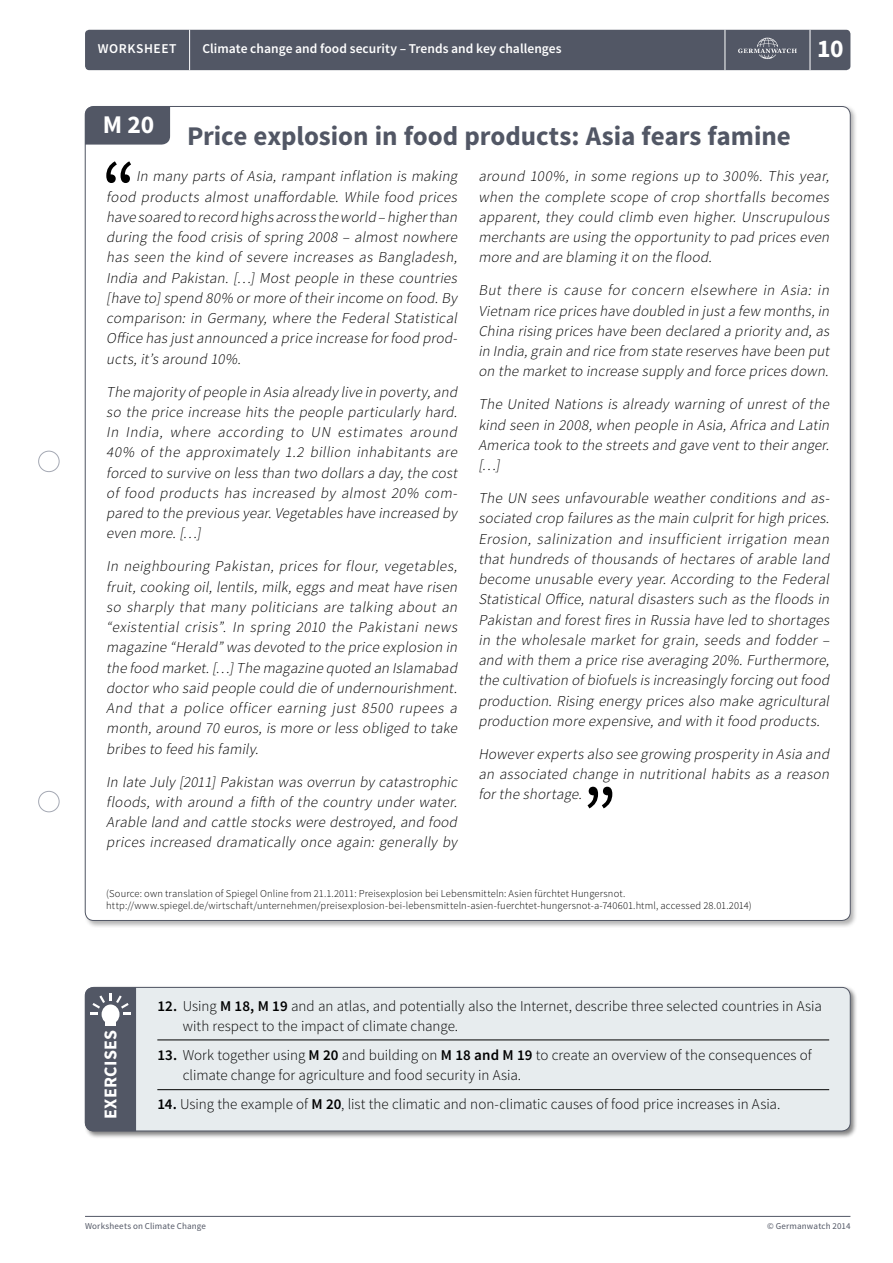
<style>
.page{position:relative;width:893px;height:1263px;background:#fff}
.page>*{position:absolute;margin:0;border:0;box-sizing:border-box;transform-origin:0 0}
.Zwischenüberschrift{font:700 27px "Source Sans Pro";letter-spacing:-.005em;color:#525765}
.t1{font:700 25.5px "Source Sans Pro";color:#fff}
.t2{font:700 18px "Source Sans Pro";letter-spacing:.02em;color:#fff}
.AB-fließ_2013_kursiv{font:italic 300 15px/20.2px "Source Sans Pro";letter-spacing:.005em;color:#000;text-align:justify}
.AB-fließ_2013{font:300 15px/20.2px "Source Sans Pro";color:#000}
.t3{font:600 13.5px "Source Sans Pro";letter-spacing:.005em;color:#fff}
.t4{font:600 13.5px "Source Sans Pro";letter-spacing:.04em;color:#fff}
.t5{font:300 10.5px/12px "Source Sans Pro";letter-spacing:.015em;color:#000}
.t6{font:9px "Source Sans Pro";letter-spacing:.02em;color:#525765}
.s1{font-weight:600}
</style>
<div class="page">
<div style="left:85px;top:30px;width:765px;height:40px;background:#525765;border-radius:4px"></div>
<svg style="left:738px;top:38px;width:59px;height:21px"></svg>
<div style="left:84px;top:105px;width:774px;height:823px;background:#000;opacity:.3"></div>
<div style="left:85px;top:106px;width:765px;height:814px;background:#fff;border-radius:9px"></div>
<div style="left:85px;top:106px;width:85px;height:39px;background:#525765"></div>
<svg style="left:106px;top:161px;width:25px;height:22px"></svg>
<svg style="left:587px;top:787px;width:25px;height:21px"></svg>
<div style="left:84px;top:985px;width:774px;height:154px;background:#000;opacity:.5"></div>
<div style="left:85px;top:987px;width:765px;height:144px;background:#e7ecee;border-radius:9px"></div>
<div style="left:85px;top:987px;width:765px;height:144px;border:1px solid #525765;border-radius:9px"></div>
<svg style="left:85px;top:987px;width:51px;height:144px;background:#5c616e"></svg>
<hr style="left:157px;top:1040px;width:672px;height:1px;background:#000">
<hr style="left:157px;top:1089px;width:672px;height:1px;background:#000">
<div style="left:38px;top:451px;width:22px;height:21px;border:1px solid #a4a8b3;border-radius:50%"></div>
<div style="left:38px;top:791px;width:22px;height:21px;border:1px solid #a4a8b3;border-radius:50%"></div>
<hr style="left:810px;top:30px;width:1px;height:40px;background:#fff">
<hr style="left:725px;top:30px;width:1px;height:40px;background:#fff">
<hr style="left:189px;top:30px;width:1px;height:40px;background:#fff">
<hr style="left:85px;top:1216px;width:765px;height:1px;background:#525765">
<p class="t4" style="left:98px;top:40px;width:80px">WORKSHEET</p>
<p class="t3" style="left:202px;top:40px;width:361px">Climate change and food security – Trends and key challenges</p>
<p class="t1" style="left:817px;top:32px;width:28px">10</p>
<h1 class="t1" style="left:103px;top:108px;width:53px">M 20</h1>
<p class="AB-fließ_2013_kursiv" style="left:106px;top:166px;width:356px;text-indent:30px">In many parts of Asia, rampant inflation is making food products almost unaffordable. While food prices have soared to record highs across the world – higherthan during the food crisis of spring 2008 – almost nowhere has seen the kind of severe increases as Bangladesh, India and Pakistan. […] Most people in these countries [have to]spend 80% ormore oftheirincome on food.By comparison: in Germany, where the Federal Statistical Office has justannounced a price increase forfood prod&shy;ucts,it’s around 10%.</p>
<p class="AB-fließ_2013_kursiv" style="left:106px;top:382px;width:356px">The majority ofpeople in Asia already live in poverty,and so the price increase hits the people particularly hard.<br>In India, where according to UN estimates around 40% of the approximately 1.2 billion inhabitants are forced to survive on less than two dollars a day,the cost of food products has increased by almost 20% com&shy;pared to the previous year.Vegetables have increased by even more.[…]</p>
<p class="AB-fließ_2013_kursiv" style="left:106px;top:556px;width:356px">In neighbouring Pakistan, prices for flour, vegetables, fruit,cooking oil,lentils,milk,eggs and meathave risen so sharply that many politicians are talking about an “existential crisis”. In spring 2010 the Pakistani news magazine “Herald”was devoted to the price explosion in the food market.[…]The magazine quoted an Islamabad doctorwho said people could die ofundernourishment.<br>And that a police officer earning just 8500 rupees a month, around 70 euros, is more or less obliged to take bribes to feed his family.</p>
<p class="AB-fließ_2013_kursiv" style="left:106px;top:772px;width:356px">In late July [2011] Pakistan was overrun by catastrophic floods, with around a fifth of the country under water.<br>Arable land and cattle stocks were destroyed, and food prices increased dramatically once again: generally by</p>
<p class="Zwischenüberschrift" style="left:187px;top:118px;width:605px">Price explosion in food products: Asia fears famine</p>
<p class="AB-fließ_2013_kursiv" style="left:478px;top:166px;width:356px">around 100%, in some regions up to 300%. This year, when the complete scope of crop shortfalls becomes apparent, they could climb even higher. Unscrupulous merchants are using the opportunity to pad prices even more and are blaming iton the flood.</p>
<p class="AB-fließ_2013_kursiv" style="left:478px;top:280px;width:356px">But there is cause for concern elsewhere in Asia: in Vietnam rice prices have doubled in justa few months,in China rising prices have been declared a priority and,as in India,grain and rice from state reserves have been put on the marketto increase supply and force prices down.</p>
<p class="AB-fließ_2013_kursiv" style="left:478px;top:394px;width:356px">The United Nations is already warning of unrest of the kind seen in 2008,when people in Asia,Africa and Latin America took to the streets and gave ventto theiranger. […]</p>
<p class="AB-fließ_2013_kursiv" style="left:478px;top:488px;width:356px">The UN sees unfavourable weather conditions and as&shy;sociated crop failures as the main culpritforhigh prices.<br>Erosion, salinization and insufficient irrigation mean that hundreds of thousands of hectares of arable land become unusable every year. According to the Federal Statistical Office, natural disasters such as the floods in Pakistan and forestfires in Russia have led to shortages in the wholesale market for grain, seeds and fodder – and with them a price rise averaging 20%.Furthermore, the cultivation ofbiofuels is increasingly forcing outfood production. Rising energy prices also make agricultural production more expensive,and with itfood products.</p>
<p class="AB-fließ_2013_kursiv" style="left:478px;top:744px;width:356px">Howeverexperts also see growing prosperity in Asia and an associated change in nutritional habits as a reason forthe shortage.</p>
<p class="t5" style="left:106px;top:887px;width:647px">(Source: own translation of Spiegel Online from 21.1.2011: Preisexplosion bei Lebensmitteln: Asien fürchtet Hungersnot. http://www.spiegel.de/wirtschaft/unternehmen/preisexplosion-bei-lebensmitteln-asien-fuerchtet-hungersnot-a-740601.html, accessed 28.01.2014)</p>
<h1 class="t2" style="left:99px;top:1119px;width:91px;rotate:-90deg">EXERCISES</h1>
<p class="AB-fließ_2013" style="left:183px;top:996px;width:641px;text-indent:-26px"><span class="s1">12.</span> Using <span class="s1">M 18, M 19</span> and an atlas, and potentially also the Internet, describe three selected countries in Asia with respect to the impact of climate change.</p>
<p class="AB-fließ_2013" style="left:183px;top:1045px;width:630px;text-indent:-26px"><span class="s1">13.</span> Work together using <span class="s1">M 20</span> and building on <span class="s1">M 18 and M 19</span> to create an overview of the consequences of climate change for agriculture and food security in Asia.</p>
<p class="AB-fließ_2013" style="left:157px;top:1094px;width:625px"><span class="s1">14.</span> Using the example of <span class="s1">M 20</span>, list the climatic and non-climatic causes of food price increases in Asia.</p>
<p class="t6" style="left:85px;top:1220px;width:123px">Worksheets on Climate Change</p>
<p class="t6" style="left:767px;top:1220px;width:85px">© Germanwatch 2014</p>
</div>
